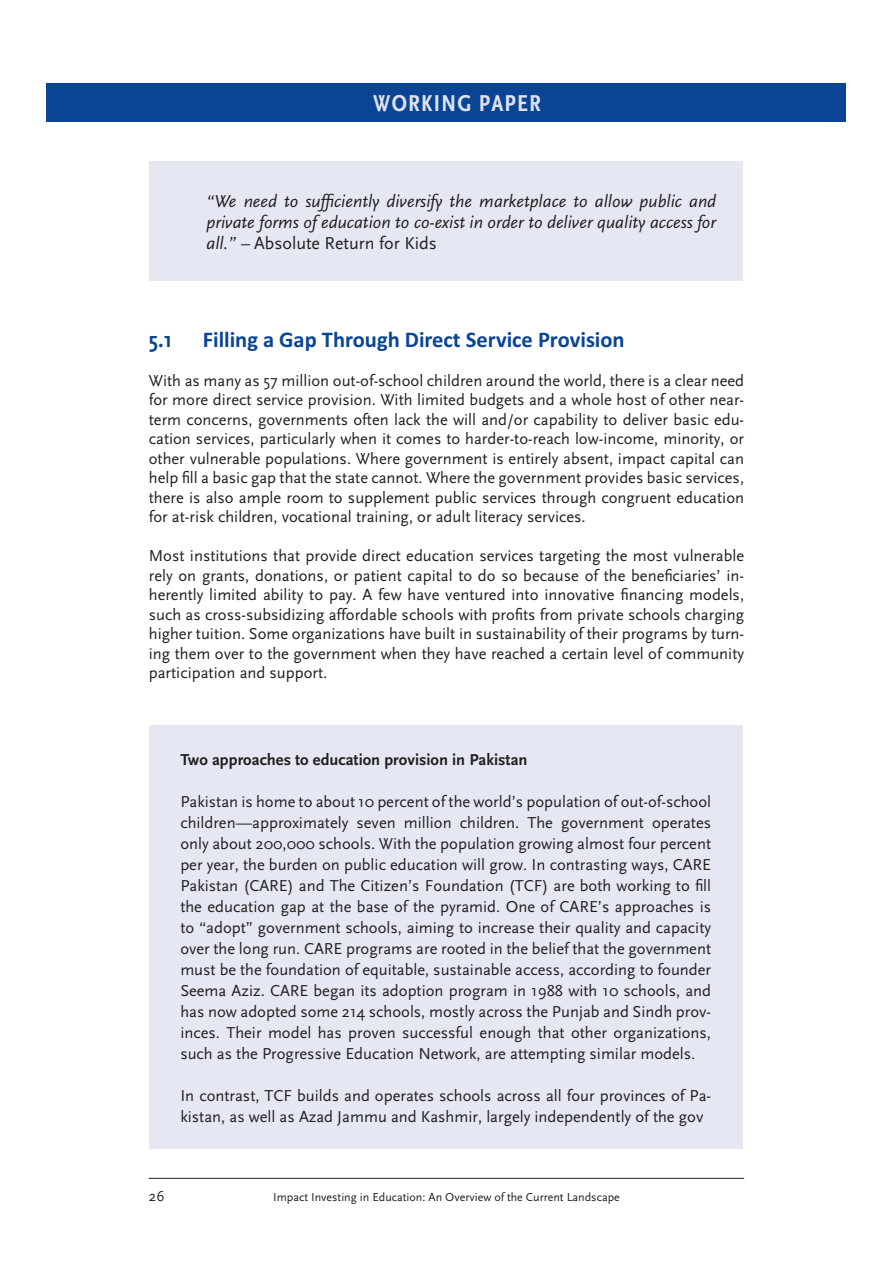
<style>
.page{position:relative;width:893px;height:1263px;background:#fff}
.page>*{position:absolute;margin:0;border:0;box-sizing:border-box;transform-origin:0 0}
.t1{font:24px "Scala Sans Bold Con";letter-spacing:.05em;color:#dee1f0}
.t2{font:700 22.5px "Calibri";color:#094594}
.t3{font:700 22.5px "Scala Sans";color:#094594}
.t4{font:italic 18px/21px "Scala Sans";color:#231f20;text-align:justify}
.t5{font:16.5px/19.5px "Scala Sans";color:#231f20;text-align:justify}
.t6{font:700 16.5px "Scala Sans";color:#231f20}
.t7{font:15px "Scala Sans";color:#231f20}
.t8{font:12px "Scala Sans";color:#231f20}
.s1{font-style:normal}
</style>
<div class="page">
<div style="left:47px;top:83px;width:799px;height:38px;background:#094594"></div>
<hr style="left:149px;top:1178px;width:595px;height:1px;background:#231f20">
<div style="left:150px;top:162px;width:593px;height:119px;background:#e5e8f3"></div>
<div style="left:149px;top:726px;width:594px;height:423px;background:#e5e8f3"></div>
<h1 class="t1" style="left:373px;top:94px;width:169px">WORKING PAPER</h1>
<p class="t4" style="left:207px;top:192px;width:511px">“We need to sufficiently diversify the marketplace to allow public and private forms of education to co-exist in order to deliver quality access for all.” – <span class="s1">Absolute Return for Kids</span></p>
<h2 class="t3" style="left:149px;top:330px;width:25px">5.1</h2>
<h2 class="t2" style="left:203px;top:326px;width:423px">Filling a Gap Through Direct Service Provision</h2>
<p class="t5" style="left:149px;top:372px;width:597px">With as many as 57 million out-of-school children around the world, there is a clear need for more direct service provision. With limited budgets and a whole host of other near&shy;term concerns, governments often lack the will and/or capability to deliver basic edu&shy;cation services, particularly when it comes to harder-to-reach low-income, minority, or other vulnerable populations. Where government is entirely absent, impact capital can help fill a basic gap that the state cannot. Where the government provides basic services, there is also ample room to supplement public services through congruent education for at-risk children, vocational training, or adult literacy services.</p>
<p class="t5" style="left:149px;top:547px;width:597px">Most institutions that provide direct education services targeting the most vulnerable rely on grants, donations, or patient capital to do so because of the beneficiaries’ in&shy;herently limited ability to pay. A few have ventured into innovative financing models, such as cross-subsidizing affordable schools with profits from private schools charging higher tuition. Some organizations have built in sustainability of their programs by turn&shy;ing them over to the government when they have reached a certain level of community participation and support.</p>
<p class="t6" style="left:180px;top:753px;width:349px">Two approaches to education provision in Pakistan</p>
<p class="t5" style="left:180px;top:792px;width:532px;line-height:21px">Pakistan is home to about 10 percent of the world’s population of out-of-school children—approximately seven million children. The government operates only about 200,000 schools. With the population growing almost four percent per year, the burden on public education will grow. In contrasting ways, CARE Pakistan (CARE) and The Citizen’s Foundation (TCF) are both working to fill the education gap at the base of the pyramid. One of CARE’s approaches is to “adopt” government schools, aiming to increase their quality and capacity over the long run. CARE programs are rooted in the belief that the government must be the foundation of equitable, sustainable access, according to founder Seema Aziz. CARE began its adoption program in 1988 with 10 schools, and has now adopted some 214 schools, mostly across the Punjab and Sindh prov&shy;inces. Their model has proven successful enough that other organizations, such as the Progressive Education Network, are attempting similar models.</p>
<p class="t5" style="left:180px;top:1086px;width:532px;line-height:21px">In contrast, TCF builds and operates schools across all four provinces of Pa&shy;kistan, as well as Azad Jammu and Kashmir, largely independently of the gov</p>
<p class="t7" style="left:149px;top:1189px;width:17px">26</p>
<p class="t8" style="left:273px;top:1192px;width:348px">Impact Investing in Education: An Overview of the Current Landscape</p>
</div>
